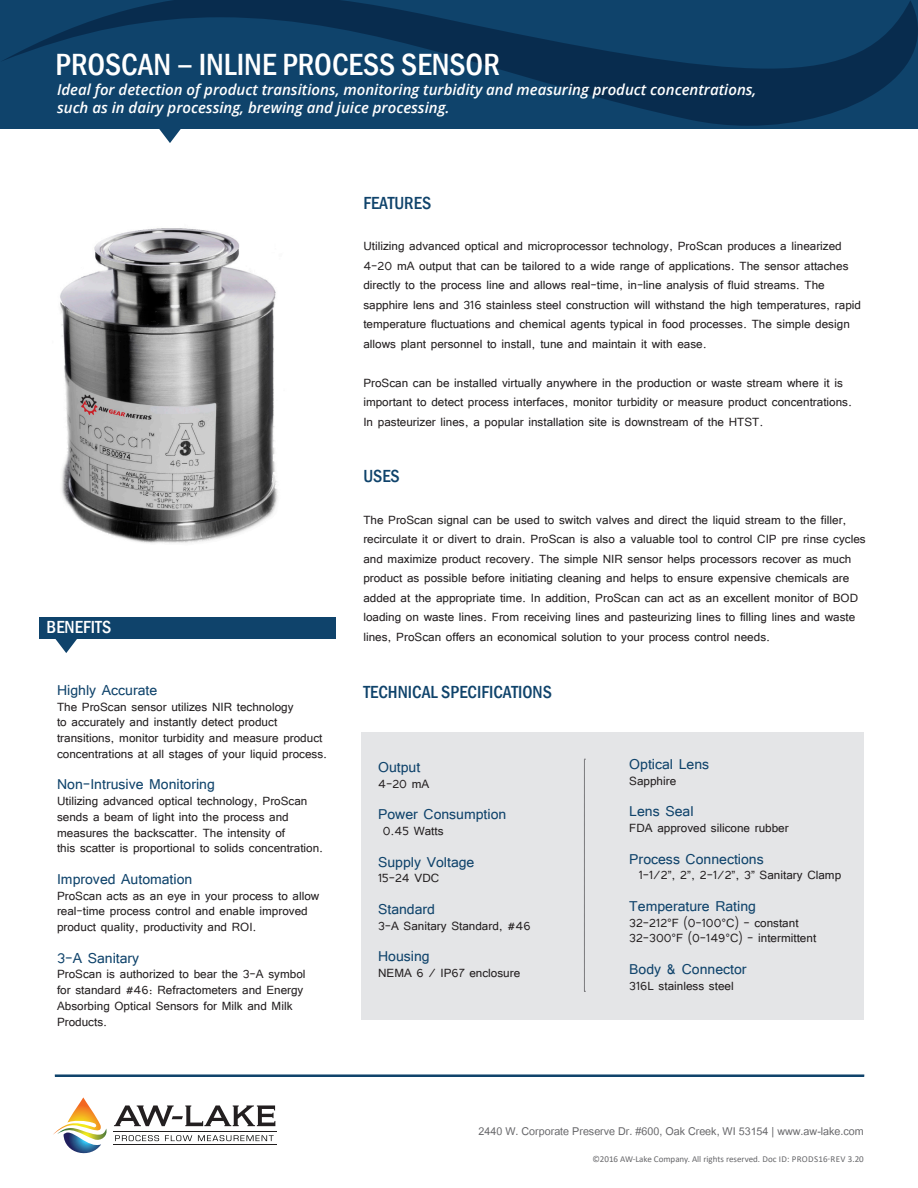
<style>
.page{position:relative;width:918px;height:1188px;background:#fff}
.page>*{position:absolute;margin:0;border:0;box-sizing:border-box;transform-origin:0 0}
.Product_Headline{font:500 condensed 31.5px "Franklin Gothic";color:#fff}
.Subhead_Line{font:18px "Tunga";color:#0f436b}
.Headline{font:500 condensed 18px "Franklin Gothic";color:#0f436b}
.Headline_2_white{font:500 condensed 18px "Franklin Gothic";color:#fff}
.Content_Body{font:15px/19.5px "Tunga";color:#231f20}
.Benefit_Statement{font:italic 600 15px/18px "Open Sans";color:#fff}
.t1{font:15px "Utsaah";color:#67676a}
.Part_Number_Guide_He{font:9px "Calibri";color:#67676a}
.s1{font-family:"Open Sans";font-weight:400;font-stretch:normal}
</style>
<div class="page">
<svg style="left:0;top:0;width:918px;height:129px;background:#0d3c63"></svg>
<div style="left:362px;top:732px;width:502px;height:288px;background:#e4e5e7"></div>
<div style="left:39px;top:617px;width:297px;height:22px;background:#0f436b"></div>
<svg style="left:55px;top:639px;width:22px;height:14px"></svg>
<svg style="left:584px;top:759px;width:1px;height:233px"></svg>
<svg style="left:158px;top:128px;width:24px;height:15px"></svg>
<img style="left:60px;top:228px;width:218px;height:315px">
<svg style="left:53px;top:1097px;width:54px;height:57px"></svg>
<svg style="left:114px;top:1105px;width:161px;height:21px"></svg>
<hr style="left:113px;top:1131px;width:164px;height:1px;background:#211e1e">
<hr style="left:113px;top:1144px;width:164px;height:1px;background:#211e1e">
<svg style="left:115px;top:1135px;width:44px;height:6px"></svg>
<svg style="left:165px;top:1135px;width:27px;height:6px"></svg>
<svg style="left:198px;top:1135px;width:76px;height:6px"></svg>
<div style="left:55px;top:1075px;width:809px;height:1px;border:1px solid #0f436b"></div>
<p class="Product_Headline" style="left:56px;top:44px;width:446px">PROSCAN <span class="s1">–</span> INLINE PROCESS SENSOR</p>
<p class="Benefit_Statement" style="left:57px;top:80px;width:701px">Ideal for detection of product transitions, monitoring turbidity and measuring product concentrations, such as in dairy processing, brewing and juice processing.</p>
<p class="Headline_2_white" style="left:47px;top:616px;width:66px">BENEFITS</p>
<p class="Subhead_Line" style="left:57px;top:678px;width:102px">Highly Accurate</p>
<p class="Content_Body" style="left:57px;top:698px;width:272px;line-height:15.8px">The ProScan sensor utilizes NIR technology<br>to accurately and instantly detect product transitions, monitor turbidity and measure product concentrations at all stages of your liquid process.</p>
<p class="Subhead_Line" style="left:57px;top:773px;width:159px">Non-Intrusive Monitoring</p>
<p class="Content_Body" style="left:57px;top:792px;width:268px;line-height:15.8px">Utilizing advanced optical technology, ProScan sends a beam of light into the process and measures the backscatter. The intensity of<br>this scatter is proportional to solids concentration.</p>
<p class="Subhead_Line" style="left:57px;top:867px;width:137px">Improved Automation</p>
<p class="Content_Body" style="left:57px;top:887px;width:264px;line-height:15.8px">ProScan acts as an eye in your process to allow real-time process control and enable improved product quality, productivity and ROI.</p>
<p class="Subhead_Line" style="left:57px;top:946px;width:84px">3-A Sanitary</p>
<p class="Content_Body" style="left:57px;top:965px;width:250px;line-height:15.8px">ProScan is authorized to bear the 3-A symbol for standard #46: Refractometers and Energy Absorbing Optical Sensors for Milk and Milk Products.</p>
<p class="Headline" style="left:363px;top:191px;width:69px">FEATURES</p>
<p class="Content_Body" style="left:363px;top:235px;width:499px">Utilizing advanced optical and microprocessor technology, ProScan produces a linearized 4-20 mA output that can be tailored to a wide range of applications. The sensor attaches directly to the process line and allows real-time, in-line analysis of fluid streams. The sapphire lens and 316 stainless steel construction will withstand the high temperatures, rapid temperature fluctuations and chemical agents typical in food processes. The simple design allows plant personnel to install, tune and maintain it with ease.</p>
<p class="Content_Body" style="left:363px;top:372px;width:490px">ProScan can be installed virtually anywhere in the production or waste stream where it is important to detect process interfaces, monitor turbidity or measure product concentrations.<br>In pasteurizer lines, a popular installation site is downstream of the HTST.</p>
<p class="Headline" style="left:363px;top:465px;width:38px">USES</p>
<p class="Content_Body" style="left:363px;top:509px;width:504px">The ProScan signal can be used to switch valves and direct the liquid stream to the filler, recirculate it or divert to drain. ProScan is also a valuable tool to control CIP pre rinse cycles and maximize product recovery. The simple NIR sensor helps processors recover as much product as possible before initiating cleaning and helps to ensure expensive chemicals are added at the appropriate time. In addition, ProScan can act as an excellent monitor of BOD loading on waste lines. From receiving lines and pasteurizing lines to filling lines and waste lines, ProScan offers an economical solution to your process control needs.</p>
<p class="Headline" style="left:363px;top:680px;width:190px">TECHNICAL SPECIFICATIONS</p>
<p class="Subhead_Line" style="left:378px;top:755px;width:44px">Output</p>
<p class="Content_Body" style="left:378px;top:773px;width:53px">4-20 mA</p>
<p class="Subhead_Line" style="left:378px;top:803px;width:130px">Power Consumption</p>
<p class="Content_Body" style="left:383px;top:820px;width:62px">0.45 Watts</p>
<p class="Subhead_Line" style="left:378px;top:850px;width:98px">Supply Voltage</p>
<p class="Content_Body" style="left:378px;top:867px;width:63px">15-24 VDC</p>
<p class="Subhead_Line" style="left:378px;top:897px;width:59px">Standard</p>
<p class="Content_Body" style="left:378px;top:915px;width:154px">3-A Sanitary Standard, #46</p>
<p class="Subhead_Line" style="left:378px;top:944px;width:53px">Housing</p>
<p class="Content_Body" style="left:378px;top:962px;width:144px">NEMA 6 / IP67 enclosure</p>
<p class="Subhead_Line" style="left:629px;top:752px;width:81px">Optical Lens</p>
<p class="Content_Body" style="left:629px;top:770px;width:48px">Sapphire</p>
<p class="Subhead_Line" style="left:629px;top:800px;width:66px">Lens Seal</p>
<p class="Content_Body" style="left:629px;top:817px;width:161px">FDA approved silicone rubber</p>
<p class="Subhead_Line" style="left:629px;top:847px;width:136px">Process Connections</p>
<p class="Content_Body" style="left:639px;top:864px;width:204px">1-1/2”, 2”, 2-1/2”, 3” Sanitary Clamp</p>
<p class="Subhead_Line" style="left:629px;top:894px;width:128px">Temperature Rating</p>
<p class="Content_Body" style="left:629px;top:913px;width:188px;line-height:15.8px">32-212°F (0-100°C) - constant<br>32-300°F (0-149°C) - intermittent</p>
<p class="Subhead_Line" style="left:629px;top:957px;width:119px">Body &amp; Connector</p>
<p class="Content_Body" style="left:629px;top:975px;width:106px">316L stainless steel</p>
<p class="t1" style="left:479px;top:1124px;width:387px">2440 W. Corporate Preserve Dr. #600, Oak Creek, WI 53154 | www.aw-lake.com</p>
<p class="Part_Number_Guide_He" style="left:592px;top:1153px;width:273px">©2016 AW-Lake Company. All rights reserved. Doc ID: PRODS16-REV 3.20</p>
</div>
